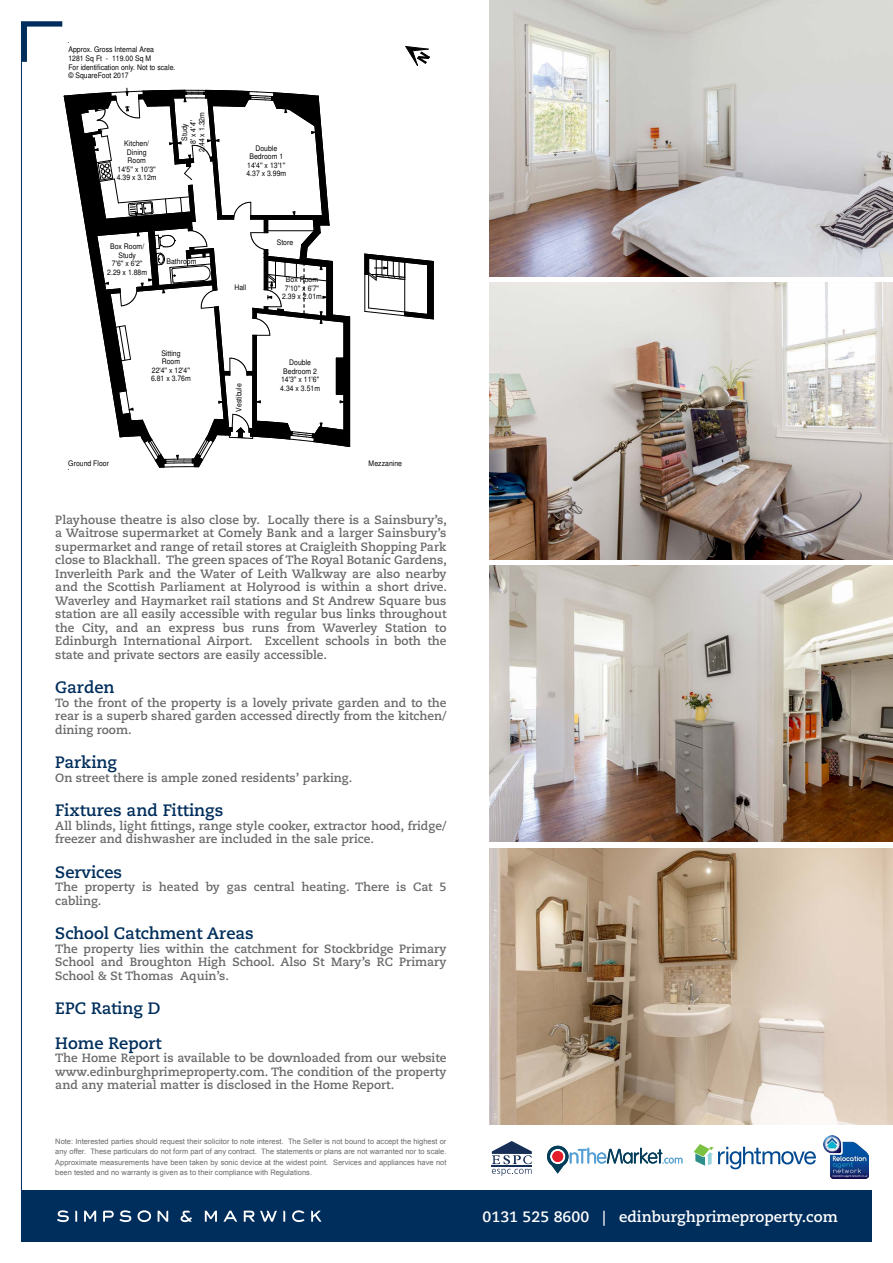
<style>
.page{position:relative;width:893px;height:1263px;background:#fff}
.page>*{position:absolute;margin:0;border:0;box-sizing:border-box;transform-origin:0 0}
.t1{font:700 16.5px "Caecilia LT Std";color:#002e5c}
.Banner_Contact{font:700 15px "Caecilia LT Std";color:#fff}
.Body{font:700 12px/13.5px "Caecilia LT Std";color:#696a69;text-align:justify}
.t2{font:7.65px/8.6px "Helvetica";color:#000;text-align:center;scale:.9 1}
.Disclaimer{font:7.5px/10.5px "Arial";color:#696a69;text-align:justify}
</style>
<div class="page">
<hr style="left:433px;top:261px;width:1px;height:58px;background:#000">
<svg style="left:406px;top:46px;width:24px;height:20px"></svg>
<svg style="left:365px;top:254px;width:68px;height:65px"></svg>
<svg style="left:64px;top:88px;width:286px;height:382px"></svg>
<img style="left:824px;top:1135px;width:44px;height:43px">
<img style="left:489px;top:0;width:404px;height:276px">
<img style="left:489px;top:566px;width:404px;height:276px">
<img style="left:489px;top:283px;width:404px;height:276px">
<img style="left:489px;top:848px;width:404px;height:277px">
<svg style="left:22px;top:21px;width:40px;height:41px"></svg>
<hr style="left:21px;top:21px;width:1px;height:1221px;background:#002e5c">
<div style="left:21px;top:1191px;width:851px;height:51px;background:#002e5c"></div>
<svg style="left:181px;top:1211px;width:11px;height:11px"></svg>
<svg style="left:138px;top:1210px;width:13px;height:12px"></svg>
<svg style="left:75px;top:1211px;width:2px;height:11px"></svg>
<svg style="left:158px;top:1211px;width:10px;height:11px"></svg>
<svg style="left:57px;top:1210px;width:12px;height:12px"></svg>
<svg style="left:84px;top:1211px;width:12px;height:11px"></svg>
<svg style="left:103px;top:1210px;width:28px;height:12px"></svg>
<svg style="left:205px;top:1211px;width:12px;height:11px"></svg>
<svg style="left:244px;top:1210px;width:33px;height:12px"></svg>
<svg style="left:223px;top:1211px;width:14px;height:11px"></svg>
<svg style="left:283px;top:1211px;width:2px;height:11px"></svg>
<svg style="left:292px;top:1210px;width:13px;height:12px"></svg>
<svg style="left:311px;top:1211px;width:10px;height:11px"></svg>
<svg style="left:492px;top:1141px;width:40px;height:35px"></svg>
<svg style="left:547px;top:1146px;width:135px;height:27px"></svg>
<div style="left:552px;top:1151px;width:11px;height:11px;background:#e41d2d;border-radius:50%"></div>
<svg style="left:694px;top:1144px;width:122px;height:25px"></svg>
<p class="t2" style="left:68px;top:46px;width:120px;text-align:left">Approx. Gross Internal Area<br>1281 Sq Ft - 119.00 Sq M<br>For identification only. Not to scale. © SquareFoot 2017</p>
<p class="t2" style="left:117px;top:140px;width:46px">Kitchen/<br>Dining<br>Room<br>14'5'' x 10'3''<br>4.39 x 3.12m</p>
<p class="t2" style="left:181px;top:152px;width:46px;rotate:-90deg">Study<br>8' x 4'4''<br>2.44 x 1.32m</p>
<p class="t2" style="left:107px;top:243px;width:46px">Box Room/<br>Study<br>7'6'' x 6'2''<br>2.29 x 1.88m</p>
<p class="t2" style="left:167px;top:257px;width:35px">Bathroom</p>
<p class="t2" style="left:151px;top:349px;width:46px">Sitting<br>Room<br>22'4'' x 12'4''<br>6.81 x 3.76m</p>
<p class="t2" style="left:246px;top:144px;width:46px">Double<br>Bedroom 1<br>14'4'' x 13'1''<br>4.37 x 3.99m</p>
<p class="t2" style="left:234px;top:284px;width:15px">Hall</p>
<p class="t2" style="left:235px;top:412px;width:33px;rotate:-90deg">Vestibule</p>
<p class="t2" style="left:277px;top:239px;width:20px">Store</p>
<p class="t2" style="left:282px;top:276px;width:46px">Box Room<br>7'10'' x 6'7''<br>2.39 x 2.01m</p>
<p class="t2" style="left:280px;top:359px;width:46px">Double<br>Bedroom 2<br>14'3'' x 11'6''<br>4.34 x 3.51m</p>
<p class="t2" style="left:68px;top:459px;width:47px">Ground Floor</p>
<p class="t2" style="left:369px;top:459px;width:39px">Mezzanine</p>
<p class="Body" style="left:55px;top:513px;width:393px">Playhouse theatre is also close by. Locally there is a Sainsbury’s, a Waitrose supermarket at Comely Bank and a larger Sainsbury’s supermarket and range of retail stores at Craigleith Shopping Park close to Blackhall. The green spaces of The Royal Botanic Gardens, Inverleith Park and the Water of Leith Walkway are also nearby and the Scottish Parliament at Holyrood is within a short drive.<br>Waverley and Haymarket rail stations and St Andrew Square bus station are all easily accessible with regular bus links throughout the City, and an express bus runs from Waverley Station to Edinburgh International Airport. Excellent schools in both the state and private sectors are easily accessible.</p>
<p class="t1" style="left:55px;top:678px;width:61px">Garden</p>
<p class="Body" style="left:55px;top:696px;width:393px">To the front of the property is a lovely private garden and to the rear is a superb shared garden accessed directly from the kitchen/ dining room.</p>
<p class="t1" style="left:55px;top:753px;width:63px">Parking</p>
<p class="Body" style="left:55px;top:771px;width:298px">On street there is ample zoned residents’ parking.</p>
<p class="t1" style="left:55px;top:801px;width:170px">Fixtures and Fittings</p>
<p class="Body" style="left:55px;top:819px;width:393px">All blinds, light fittings, range style cooker, extractor hood, fridge/ freezer and dishwasher are included in the sale price.</p>
<p class="t1" style="left:55px;top:862px;width:68px">Services</p>
<p class="Body" style="left:55px;top:880px;width:393px">The property is heated by gas central heating. There is Cat 5 cabling.</p>
<p class="t1" style="left:55px;top:924px;width:200px">School Catchment Areas</p>
<p class="Body" style="left:55px;top:942px;width:393px">The property lies within the catchment for Stockbridge Primary School and Broughton High School. Also St Mary’s RC Primary School &amp; St Thomas Aquin’s.</p>
<p class="t1" style="left:55px;top:999px;width:107px">EPC Rating D</p>
<p class="t1" style="left:55px;top:1033px;width:108px">Home Report</p>
<p class="Body" style="left:55px;top:1051px;width:393px">The Home Report is available to be downloaded from our website www.edinburghprimeproperty.com. The condition of the property and any material matter is disclosed in the Home Report.</p>
<p class="Disclaimer" style="left:55px;top:1136px;width:393px">Note: Interested parties should request their solicitor to note interest. The Seller is not bound to accept the highest or any offer. These particulars do not form part of any contract. The statements or plans are not warranted nor to scale.<br>Approximate measurements have been taken by sonic device at the widest point. Services and appliances have not been tested and no warranty is given as to their compliance with Regulations.</p>
<p class="Banner_Contact" style="left:483px;top:1208px;width:357px">0131 525 8600 | edinburghprimeproperty.com</p>
</div>
